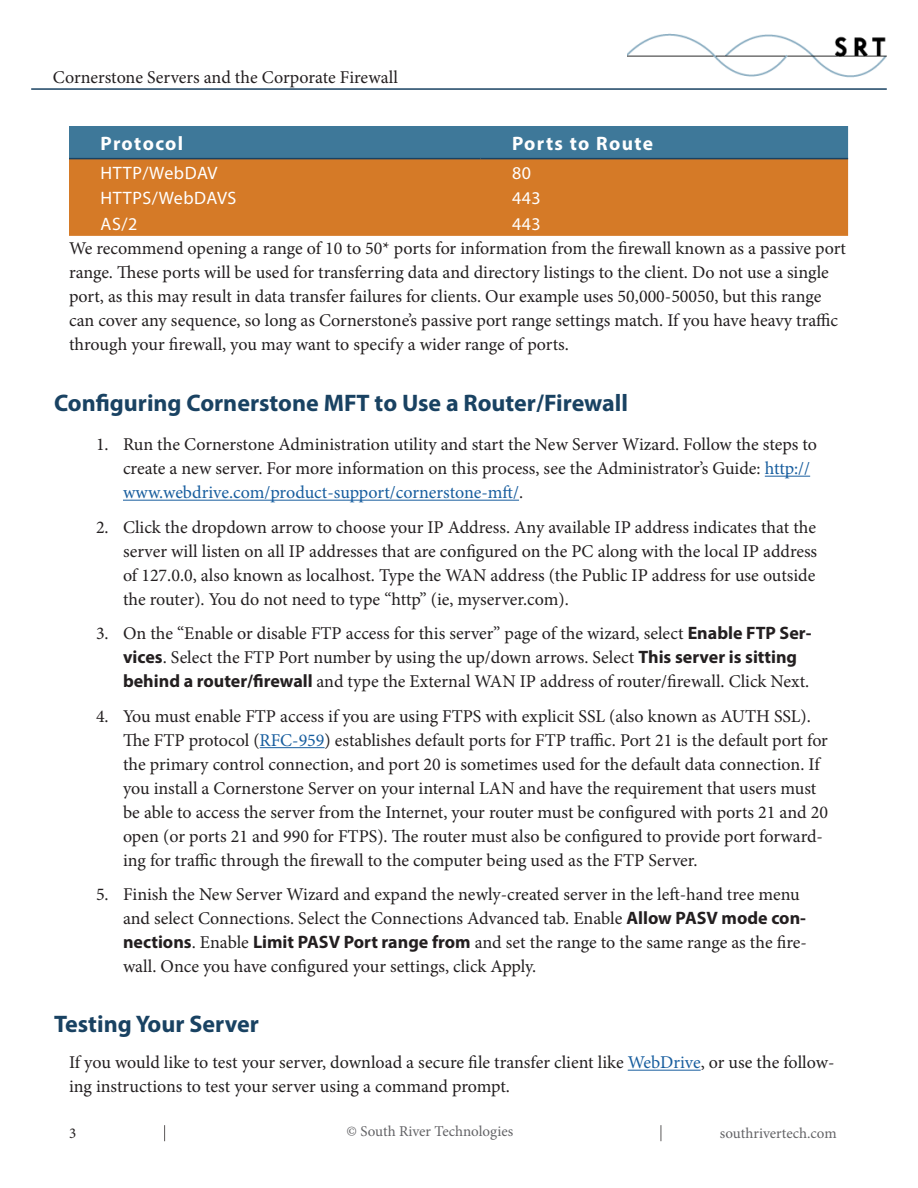
<style>
.page{position:relative;width:918px;height:1188px;background:#fff}
.page>*{position:absolute;margin:0;border:0;box-sizing:border-box;transform-origin:0 0}
.Heading_2{font:700 24px "Myriad Pro";color:#194262}
.TableHeader{font:700 19.5px "Myriad Pro";letter-spacing:.07em;color:#fff}
.t1{font:18px/24px "Minion Pro";color:#231f20}
.TableCell{font:18px "Myriad Pro";letter-spacing:.03em;color:#fff}
.t2{font:15px "Minion Pro";color:#636366}
.t3{font:15px "Minion Pro";color:#231f20}
.s1{color:#175d9e}
.s2{font-family:"Myriad Pro";font-weight:700}
</style>
<div class="page">
<hr style="left:31px;top:88px;width:856px;height:2px;background:#194262">
<svg style="left:661px;top:1125px;width:1px;height:16px"></svg>
<svg style="left:164px;top:1125px;width:1px;height:16px"></svg>
<img style="left:628px;top:33px;width:259px;height:45px">
<hr style="left:765px;top:476px;width:45px;height:1px;background:#175d9e">
<hr style="left:123px;top:500px;width:396px;height:1px;background:#175d9e">
<hr style="left:260px;top:747px;width:65px;height:1px;background:#175d9e">
<hr style="left:628px;top:1070px;width:73px;height:1px;background:#175d9e">
<div style="left:69px;top:126px;width:779px;height:32px;background:#3e7899"></div>
<div style="left:69px;top:159px;width:779px;height:77px;background:#d57a27"></div>
<hr style="left:69px;top:158px;width:412px;height:1px;background:#194262">
<hr style="left:481px;top:158px;width:367px;height:1px;background:#194262">
<p class="t1" style="left:53px;top:66px;width:347px">Cornerstone Servers and the Corporate Firewall</p>
<p class="TableHeader" style="left:100px;top:130px;width:84px">Protocol</p>
<p class="TableHeader" style="left:512px;top:130px;width:143px">Ports to Route</p>
<p class="TableCell" style="left:100px;top:162px;width:119px">HTTP/WebDAV</p>
<p class="TableCell" style="left:512px;top:162px;width:21px">80</p>
<p class="TableCell" style="left:100px;top:187px;width:138px">HTTPS/WebDAVS</p>
<p class="TableCell" style="left:512px;top:187px;width:30px">443</p>
<p class="TableCell" style="left:100px;top:213px;width:38px">AS/2</p>
<p class="TableCell" style="left:512px;top:213px;width:30px">443</p>
<p class="t1" style="left:69px;top:236px;width:779px">We recommend opening a range of 10 to 50* ports for information from the firewall known as a passive port range. These ports will be used for transferring data and directory listings to the client. Do not use a single port, as this may result in data transfer failures for clients. Our example uses 50,000-50050, but this range can cover any sequence, so long as Cornerstone’s passive port range settings match. If you have heavy traffic through your firewall, you may want to specify a wider range of ports.</p>
<p class="Heading_2" style="left:54px;top:388px;width:576px">Configuring Cornerstone MFT to Use a Router/Firewall</p>
<p class="t1" style="left:123px;top:433px;width:696px;text-indent:-27px">1. Run the Cornerstone Administration utility and start the New Server Wizard. Follow the steps to create a new server. For more information on this process, see the Administrator’s Guide: <span class="s1">http:// www.webdrive.com/product-support/cornerstone-mft/</span>.</p>
<p class="t1" style="left:123px;top:515px;width:696px;text-align:justify;text-indent:-27px">2. Click the dropdown arrow to choose your IP Address. Any available IP address indicates that the server will listen on all IP addresses that are configured on the PC along with the local IP address of 127.0.0, also known as localhost. Type the WAN address (the Public IP address for use outside the router). You do not need to type “http” (ie, myserver.com).</p>
<p class="t1" style="left:123px;top:622px;width:690px;text-indent:-27px">3. On the “Enable or disable FTP access for this server” page of the wizard, select <span class="s2">Enable FTP Ser&shy;vices</span>. Select the FTP Port number by using the up/down arrows. Select <span class="s2">This server is sitting behind a router/firewall</span> and type the External WAN IP address of router/firewall. Click Next.</p>
<p class="t1" style="left:123px;top:704px;width:707px;text-indent:-27px">4. You must enable FTP access if you are using FTPS with explicit SSL (also known as AUTH SSL).<br>The FTP protocol (<span class="s1">RFC-959</span>) establishes default ports for FTP traffic. Port 21 is the default port for the primary control connection, and port 20 is sometimes used for the default data connection. If you install a Cornerstone Server on your internal LAN and have the requirement that users must be able to access the server from the Internet, your router must be configured with ports 21 and 20 open (or ports 21 and 990 for FTPS). The router must also be configured to provide port forward&shy;ing for traffic through the firewall to the computer being used as the FTP Server.</p>
<p class="t1" style="left:123px;top:883px;width:685px;text-indent:-27px">5. Finish the New Server Wizard and expand the newly-created server in the left-hand tree menu and select Connections. Select the Connections Advanced tab. Enable <span class="s2">Allow PASV mode con&shy;nections</span>. Enable <span class="s2">Limit PASV Port range from</span> and set the range to the same range as the fire&shy;wall. Once you have configured your settings, click Apply.</p>
<p class="Heading_2" style="left:54px;top:1009px;width:206px">Testing Your Server</p>
<p class="t1" style="left:69px;top:1051px;width:767px">If you would like to test your server, download a secure file transfer client like <span class="s1">WebDrive</span>, or use the follow&shy;ing instructions to test your server using a command prompt.</p>
<p class="t2" style="left:347px;top:1121px;width:168px">© South River Technologies</p>
<p class="t3" style="left:69px;top:1123px;width:9px">3</p>
<p class="t2" style="left:720px;top:1123px;width:118px">southrivertech.com</p>
</div>
